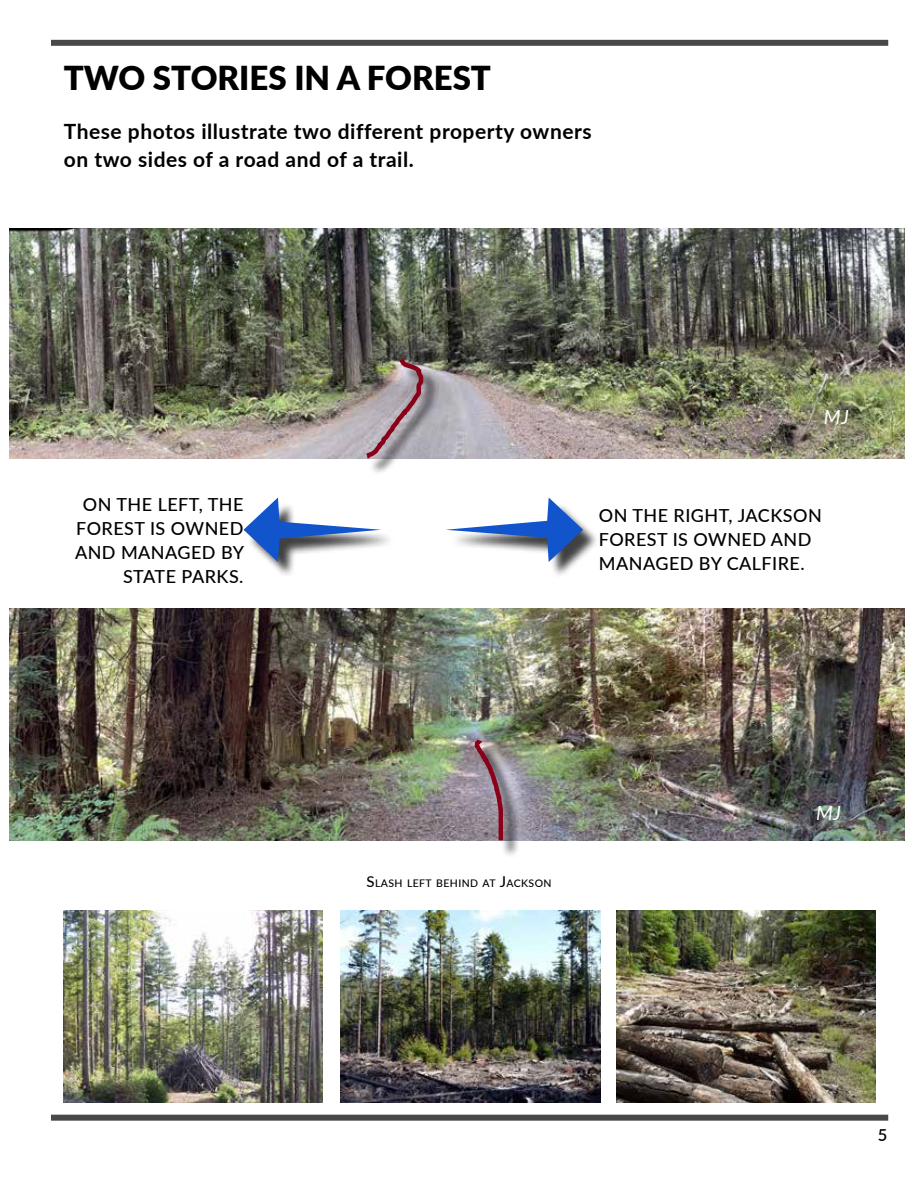
<style>
.page{position:relative;width:918px;height:1188px;background:#fff}
.page>*{position:absolute;margin:0;border:0;box-sizing:border-box;transform-origin:0 0}
.t1{font:900 33px "Lato";color:#000}
.t2{font:700 21px/27px "Lato";letter-spacing:.025em;color:#000}
.t3{font:italic 19.5px "Lato";color:#fff}
.t4{font:500 18px/24px "Lato";letter-spacing:.025em;color:#000}
.t5{font:600 16.5px "Lato";color:#000}
.t6{font:500 10.5px "Lato";letter-spacing:.035em;color:#000}
.s1{font-size:15px}
</style>
<div class="page">
<img style="left:9px;top:228px;width:895px;height:230px">
<div style="left:450px;top:501px;width:149px;height:78px;background:#000;opacity:.75"></div>
<svg style="left:446px;top:498px;width:137px;height:64px"></svg>
<div style="left:247px;top:501px;width:149px;height:78px;background:#000;opacity:.75"></div>
<svg style="left:244px;top:498px;width:137px;height:64px"></svg>
<div style="left:51px;top:1115px;width:837px;height:6px;background:#484848"></div>
<div style="left:51px;top:40px;width:837px;height:6px;background:#484848"></div>
<img style="left:64px;top:911px;width:258px;height:192px">
<img style="left:9px;top:608px;width:895px;height:232px">
<div style="left:369px;top:361px;width:71px;height:114px;background:#000;opacity:.75"></div>
<img style="left:362px;top:353px;width:63px;height:108px">
<div style="left:477px;top:743px;width:44px;height:115px;background:#000;opacity:.75"></div>
<svg style="left:473px;top:735px;width:32px;height:110px;background:#98808a"></svg>
<img style="left:340px;top:911px;width:260px;height:192px">
<img style="left:617px;top:911px;width:258px;height:192px">
<h1 class="t1" style="left:64px;top:53px;width:429px">TWO STORIES IN A FOREST</h1>
<p class="t2" style="left:64px;top:117px;width:529px">These photos illustrate two different property owners on two sides of a road and of a trail.</p>
<p class="t4" style="left:75px;top:492px;width:171px;text-align:right">ON THE LEFT, THE<br>FOREST IS OWNED<br>AND MANAGED BY<br>STATE PARKS.</p>
<p class="t3" style="left:824px;top:403px;width:26px">MJ</p>
<p class="t4" style="left:599px;top:503px;width:224px">ON THE RIGHT, JACKSON<br>FOREST IS OWNED AND<br>MANAGED BY CALFIRE.</p>
<p class="t6" style="left:366px;top:875px;width:187px"><span class="s1">S</span>LASH LEFT BEHIND AT <span class="s1">J</span>ACKSON</p>
<p class="t3" style="left:816px;top:799px;width:26px">MJ</p>
<p class="t5" style="left:878px;top:1123px;width:11px">5</p>
</div>
